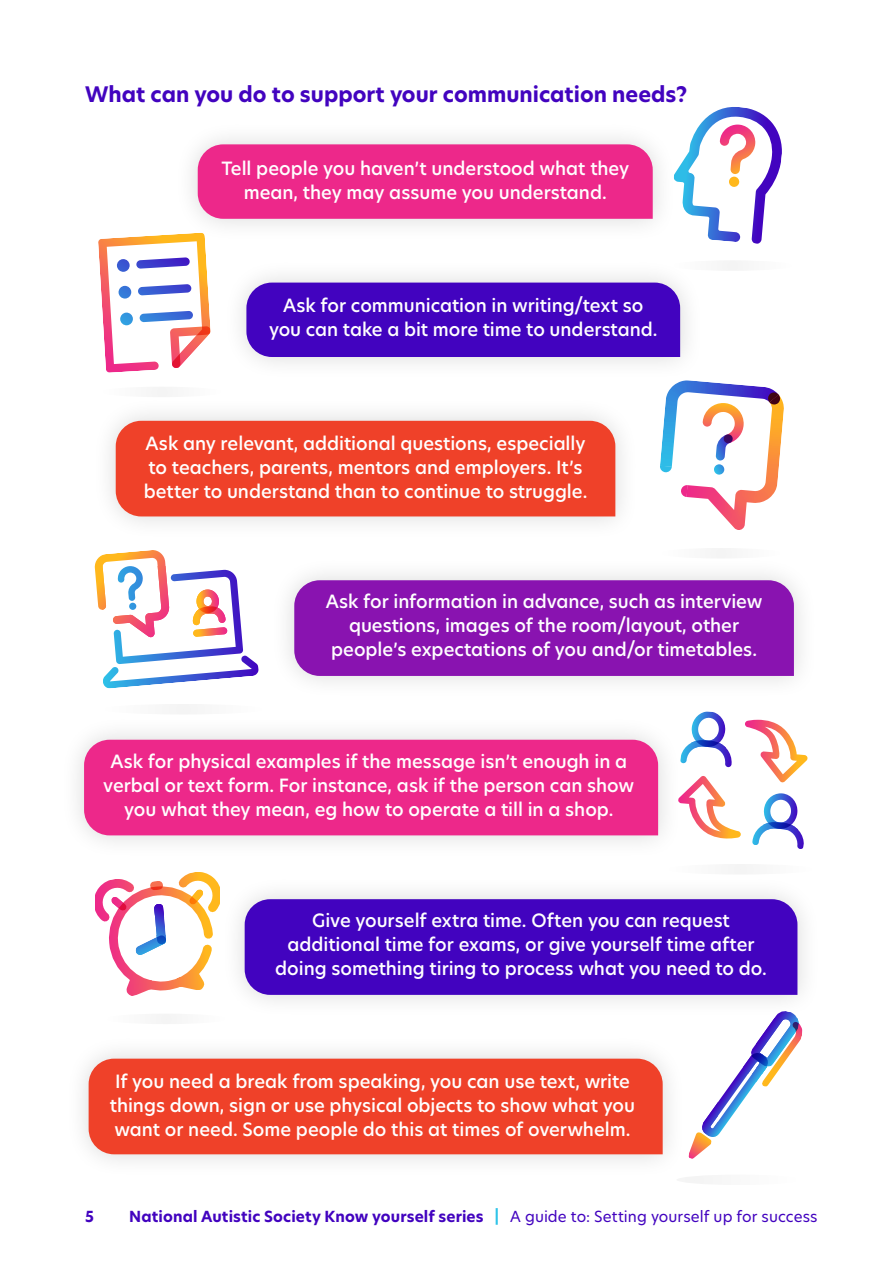
<style>
.page{position:relative;width:893px;height:1263px;background:#fff}
.page>*{position:absolute;margin:0;border:0;box-sizing:border-box;transform-origin:0 0}
.t1{font:700 21px "New Hero";color:#4203bf}
.t2{font:500 18px/24px "New Hero";color:#fff;text-align:center}
.t3{font:700 15px "New Hero";letter-spacing:.01em;color:#4203bf}
.s1{color:#2dc3e8}
.s2{font-weight:400}
</style>
<div class="page">
<svg style="left:688px;top:1019px;width:114px;height:140px"></svg>
<div style="left:174px;top:121px;width:502px;height:122px;background:#fbfbfb"></div>
<div style="left:198px;top:144px;width:455px;height:75px;background:#ed288a"></div>
<div style="left:223px;top:259px;width:481px;height:122px;background:#000;opacity:.15"></div>
<div style="left:246px;top:283px;width:434px;height:74px;background:#4203bf"></div>
<div style="left:92px;top:397px;width:547px;height:143px;background:#000;opacity:.15"></div>
<div style="left:116px;top:421px;width:499px;height:95px;background:#ef4129"></div>
<div style="left:270px;top:557px;width:548px;height:143px;background:#fbfbfb"></div>
<div style="left:294px;top:580px;width:500px;height:96px;background:#8913b0"></div>
<div style="left:60px;top:716px;width:622px;height:143px;background:#000;opacity:.15"></div>
<div style="left:84px;top:740px;width:574px;height:95px;background:#ed288a"></div>
<div style="left:221px;top:875px;width:600px;height:144px;background:#fbfbfb"></div>
<div style="left:245px;top:899px;width:552px;height:96px;background:#4203bf"></div>
<div style="left:65px;top:1035px;width:622px;height:143px;background:#000;opacity:.15"></div>
<div style="left:89px;top:1059px;width:574px;height:95px;background:#ef4129"></div>
<div style="left:668px;top:260px;width:128px;height:11px;background:#f9f9f9;border-radius:50%"></div>
<div style="left:676px;top:1174px;width:128px;height:11px;background:#f9f9f9;border-radius:50%"></div>
<div style="left:657px;top:548px;width:127px;height:11px;background:#f9f9f9;border-radius:50%"></div>
<div style="left:98px;top:387px;width:127px;height:10px;background:#f9f9f9;border-radius:50%"></div>
<svg style="left:660px;top:380px;width:124px;height:150px"></svg>
<svg style="left:94px;top:550px;width:165px;height:139px"></svg>
<svg style="left:678px;top:711px;width:130px;height:138px"></svg>
<svg style="left:96px;top:872px;width:123px;height:124px"></svg>
<svg style="left:674px;top:107px;width:108px;height:137px"></svg>
<div style="left:98px;top:704px;width:170px;height:10px;background:#f9f9f9;border-radius:50%"></div>
<div style="left:663px;top:864px;width:154px;height:10px;background:#f9f9f9;border-radius:50%"></div>
<div style="left:102px;top:1013px;width:128px;height:11px;background:#f9f9f9;border-radius:50%"></div>
<svg style="left:98px;top:233px;width:113px;height:140px"></svg>
<p class="t1" style="left:85px;top:80px;width:604px">What can you do to support your communication needs?</p>
<p class="t2" style="left:221px;top:156px;width:409px">Tell people you haven’t understood what they mean, they may assume you understand.</p>
<p class="t2" style="left:269px;top:293px;width:390px">Ask for communication in writing/text so you can take a bit more time to understand.</p>
<p class="t2" style="left:144px;top:431px;width:445px;text-align:left">Ask any relevant, additional questions, especially to teachers, parents, mentors and employers. It’s better to understand than to continue to struggle.</p>
<p class="t2" style="left:326px;top:589px;width:438px">Ask for information in advance, such as interview questions, images of the room/layout, other people’s expectations of you and/or timetables.</p>
<p class="t2" style="left:103px;top:749px;width:532px">Ask for physical examples if the message isn’t enough in a verbal or text form. For instance, ask if the person can show you what they mean, eg how to operate a till in a shop.</p>
<p class="t2" style="left:275px;top:908px;width:493px">Give yourself extra time. Often you can request additional time for exams, or give yourself time after doing something tiring to process what you need to do.</p>
<p class="t2" style="left:110px;top:1069px;width:527px;text-align:left">If you need a break from speaking, you can use text, write things down, sign or use physical objects to show what you want or need. Some people do this at times of overwhelm.</p>
<p class="t3" style="left:85px;top:1206px;width:10px">5</p>
<p class="t3" style="left:129px;top:1207px;width:690px">National Autistic Society Know yourself series <span class="s1">|</span> <span class="s2">A guide to: Setting yourself up for success</span></p>
</div>
